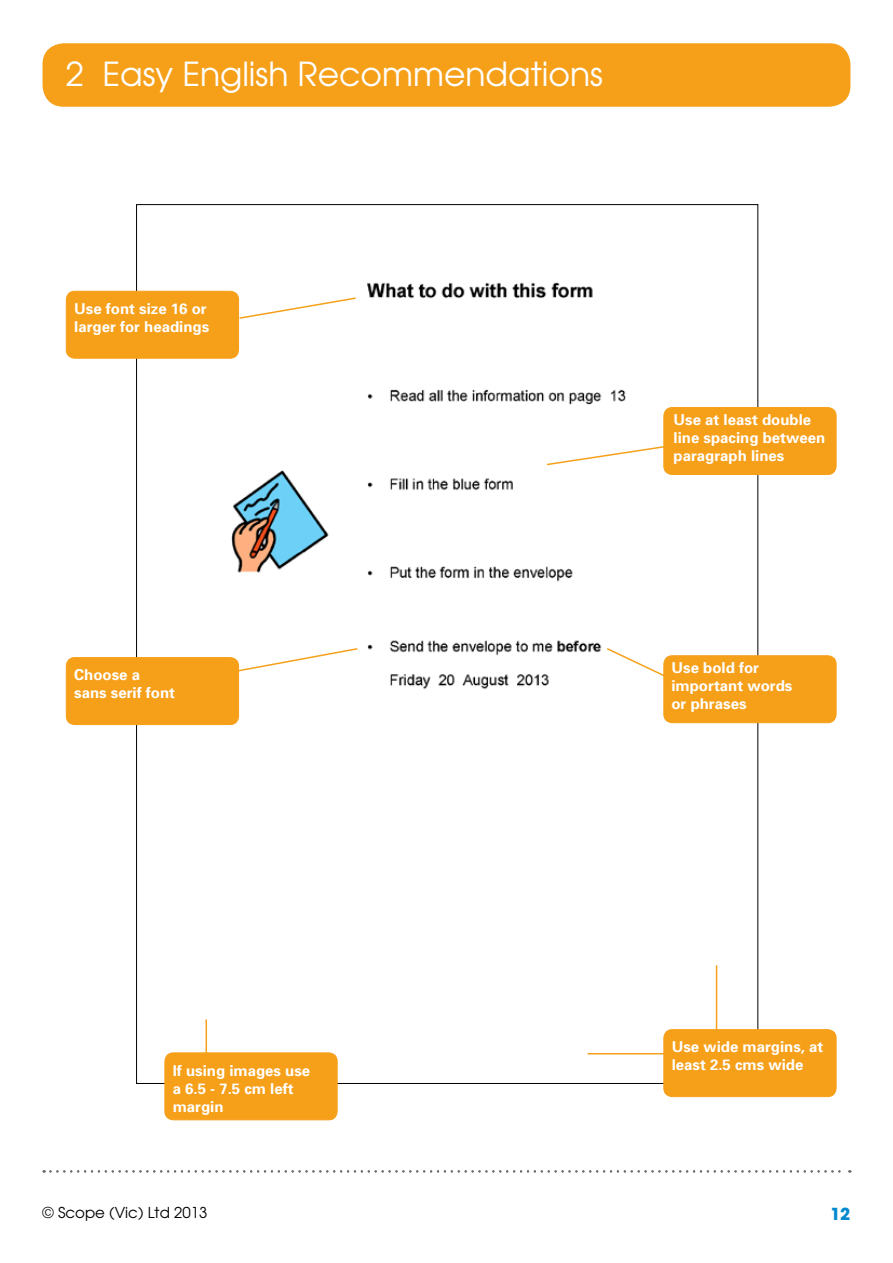
<style>
.page{position:relative;width:893px;height:1263px;background:#fff}
.page>*{position:absolute;margin:0;border:0;box-sizing:border-box;transform-origin:0 0}
.t1{font:33px "Avant Garde";color:#fff}
.t2{font:700 16.5px "Avant Garde";color:#0089cf}
.t3{font:700 15px/18px "Univers";color:#fff}
.t4{font:15px "Avant Garde";color:#000}
</style>
<div class="page">
<img style="left:138px;top:282px;width:618px;height:775px">
<div style="left:43px;top:43px;width:807px;height:64px;background:#f6a01a;border-radius:21px"></div>
<svg style="left:44px;top:1170px;width:806px;height:2px"></svg>
<svg style="left:545px;top:444px;width:118px;height:22px"></svg>
<div style="left:664px;top:408px;width:172px;height:66px;background:#f6a01a;border-radius:9px"></div>
<div style="left:663px;top:407px;width:173px;height:68px;border:1px solid #f6a01a;border-radius:9px"></div>
<svg style="left:238px;top:296px;width:119px;height:24px"></svg>
<div style="left:66px;top:291px;width:173px;height:67px;background:#f6a01a;border-radius:9px"></div>
<div style="left:66px;top:291px;width:173px;height:68px;border:1px solid #f6a01a;border-radius:9px"></div>
<svg style="left:219px;top:647px;width:140px;height:29px"></svg>
<div style="left:66px;top:658px;width:173px;height:66px;background:#f6a01a;border-radius:9px"></div>
<div style="left:66px;top:657px;width:173px;height:68px;border:1px solid #f6a01a;border-radius:9px"></div>
<svg style="left:605px;top:647px;width:117px;height:57px"></svg>
<div style="left:664px;top:656px;width:172px;height:67px;background:#f6a01a;border-radius:9px"></div>
<div style="left:663px;top:655px;width:173px;height:68px;border:1px solid #f6a01a;border-radius:9px"></div>
<div style="left:165px;top:1053px;width:172px;height:67px;background:#f6a01a;border-radius:9px"></div>
<div style="left:164px;top:1052px;width:174px;height:68px;border:1px solid #f6a01a;border-radius:9px"></div>
<div style="left:664px;top:1030px;width:172px;height:66px;background:#f6a01a;border-radius:9px"></div>
<div style="left:663px;top:1029px;width:173px;height:68px;border:1px solid #f6a01a;border-radius:9px"></div>
<hr style="left:206px;top:1019px;width:1px;height:41px;background:#f6a01a">
<hr style="left:716px;top:965px;width:1px;height:84px;background:#f6a01a">
<hr style="left:588px;top:1053px;width:83px;height:1px;background:#f6a01a">
<h1 class="t1" style="left:66px;top:54px;width:539px">2 Easy English Recommendations</h1>
<p class="t3" style="left:74px;top:300px;width:137px">Use font size 16 or larger for headings</p>
<p class="t3" style="left:674px;top:411px;width:153px">Use at least double line spacing between paragraph lines</p>
<p class="t3" style="left:74px;top:666px;width:102px">Choose a sans serif font</p>
<p class="t3" style="left:671px;top:659px;width:122px">Use bold for important words or phrases</p>
<p class="t3" style="left:173px;top:1061px;width:139px">If using images use a 6.5 - 7.5 cm left margin</p>
<p class="t3" style="left:173px;top:1072px;width:152px">if using images use a</p>
<p class="t3" style="left:672px;top:1038px;width:153px">Use wide margins, at least 2.5 cms wide</p>
<p class="t4" style="left:43px;top:1203px;width:166px">© Scope (Vic) Ltd 2013</p>
<p class="t2" style="left:830px;top:1203px;width:22px">12</p>
</div>
